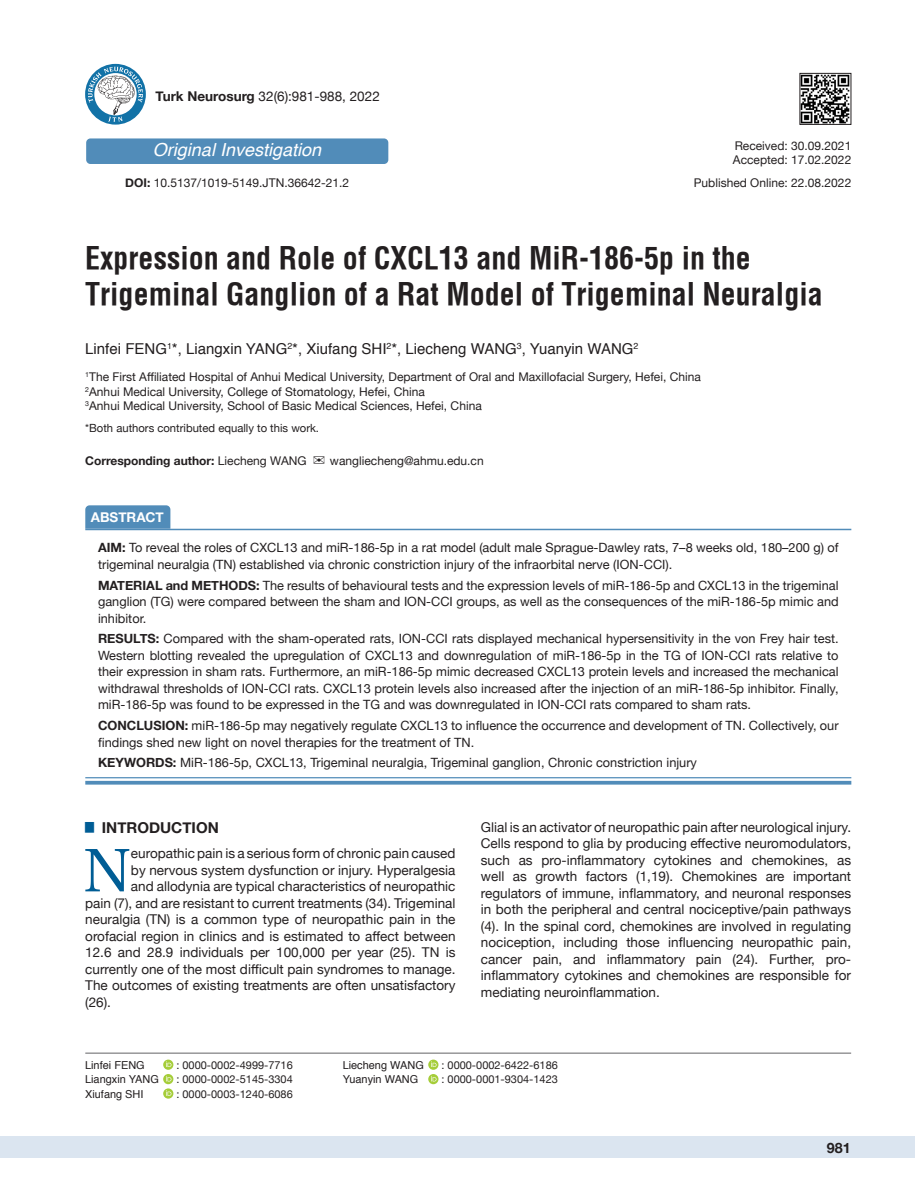
<style>
.page{position:relative;width:915px;height:1191px;background:#fff}
.page>*{position:absolute;margin:0;border:0;box-sizing:border-box;transform-origin:0 0}
.t1{font:61.2px "Utopia";color:#005d95}
.t2{font:700 30px/36px "Helvetica Condens";color:#231f20}
.t3{font:italic 18px "Helvetica";color:#fff}
.t4{font:15px "Helvetica";color:#231f20}
.t5{font:700 15px "Helvetica Neue";color:#231f20}
.t6{font:700 14.25px "Helvetica Neue";color:#231f20}
.t7{font:13.5px/16.5px "Helvetica Neue";color:#231f20;text-align:justify}
.t8{font:700 13.5px "Helvetica Neue";color:#fff}
.t9{font:12.75px/16.5px "Helvetica Neue";color:#231f20}
.t10{font:12px "Helvetica Neue";color:#231f20}
.t11{font:700 12px "Helvetica Neue";color:#231f20}
.t12{font:11.25px "Helvetica Neue";color:#231f20}
.t13{font:10.95px "Helvetica Neue";color:#231f20}
.t14{font:10.95px "Helvetica";color:#231f20}
.s1{font-weight:700}
.s2{font-weight:400}
</style>
<div class="page">
<div style="left:0;top:1136px;width:914px;height:22px;background:#dbe5f0"></div>
<hr style="left:85px;top:1052px;width:765px;height:1px;background:#636366">
<svg style="left:85px;top:505px;width:85px;height:24px;background:#558fba"></svg>
<svg style="left:85px;top:778px;width:766px;height:3px"></svg>
<hr style="left:85px;top:529px;width:766px;height:1px;background:#518cb9">
<hr style="left:85px;top:777px;width:766px;height:1px;background:#518cb9">
<hr style="left:85px;top:781px;width:766px;height:3px;background:#518cb9">
<img style="left:801px;top:75px;width:47px;height:48px">
<div style="left:799px;top:73px;width:51px;height:52px;border:1px solid #231f20"></div>
<svg style="left:163px;top:1059px;width:10px;height:10px"></svg>
<svg style="left:166px;top:1061px;width:5px;height:6px"></svg>
<svg style="left:163px;top:1074px;width:10px;height:10px"></svg>
<svg style="left:166px;top:1075px;width:5px;height:6px"></svg>
<svg style="left:163px;top:1088px;width:10px;height:10px"></svg>
<svg style="left:166px;top:1090px;width:5px;height:5px"></svg>
<svg style="left:428px;top:1059px;width:10px;height:10px"></svg>
<svg style="left:431px;top:1061px;width:5px;height:6px"></svg>
<svg style="left:428px;top:1074px;width:10px;height:10px"></svg>
<svg style="left:431px;top:1075px;width:5px;height:6px"></svg>
<svg style="left:85px;top:64px;width:61px;height:61px"></svg>
<svg style="left:88px;top:67px;width:55px;height:55px"></svg>
<div style="left:86px;top:138px;width:302px;height:26px;background:#518cb9;border-radius:4px"></div>
<p class="t7" style="left:156px;top:89px;width:225px"><span class="s1">Turk Neurosurg</span> 32(6):981-988, 2022</p>
<p class="t3" style="left:153px;top:136px;width:170px">Original Investigation</p>
<p class="t10" style="left:125px;top:174px;width:225px"><span class="s1">DOI:</span> 10.5137/1019-5149.JTN.36642-21.2</p>
<p class="t10" style="left:734px;top:137px;width:118px">Received: 30.09.2021</p>
<p class="t10" style="left:732px;top:151px;width:120px">Accepted: 17.02.2022</p>
<p class="t10" style="left:693px;top:174px;width:159px">Published Online: 22.08.2022</p>
<p class="t2" style="left:85px;top:240px;width:738px">Expression and Role of CXCL13 and MiR-186-5p in the<br>Trigeminal Ganglion of a Rat Model of Trigeminal Neuralgia</p>
<p class="t4" style="left:85px;top:337px;width:554px">Linfei FENG<sup>1</sup>*, Liangxin YANG<sup>2</sup>*, Xiufang SHI<sup>2</sup>*, Liecheng WANG<sup>3</sup>, Yuanyin WANG<sup>2</sup></p>
<p class="t10" style="left:85px;top:368px;width:616px"><sup>1</sup>The First Affiliated Hospital of Anhui Medical University, Department of Oral and Maxillofacial Surgery, Hefei, China</p>
<p class="t10" style="left:85px;top:383px;width:341px"><sup>2</sup>Anhui Medical University, College of Stomatology, Hefei, China</p>
<p class="t10" style="left:85px;top:397px;width:398px"><sup>3</sup>Anhui Medical University, School of Basic Medical Sciences, Hefei, China</p>
<p class="t12" style="left:85px;top:420px;width:235px">*Both authors contributed equally to this work.</p>
<p class="t11" style="left:85px;top:451px;width:223px">Corresponding author: <span class="s2">Liecheng WANG</span></p>
<p class="t10" style="left:330px;top:452px;width:155px">wangliecheng@ahmu.edu.cn</p>
<p class="t8" style="left:91px;top:507px;width:75px">ABSTRACT</p>
<p class="t9" style="left:98px;top:540px;width:741px"><span class="s1">AIM:</span> To reveal the roles of CXCL13 and miR-186-5p in a rat model (adult male Sprague-Dawley rats, 7–8 weeks old, 180–200 g) of trigeminal neuralgia (TN) established via chronic constriction injury of the infraorbital nerve (ION-CCI).</p>
<p class="t9" style="left:98px;top:577px;width:741px;text-align:justify"><span class="s1">MATERIAL and METHODS:</span> The results of behavioural tests and the expression levels of miR-186-5p and CXCL13 in the trigeminal ganglion (TG) were compared between the sham and ION-CCI groups, as well as the consequences of the miR-186-5p mimic and inhibitor.</p>
<p class="t9" style="left:98px;top:631px;width:741px;text-align:justify"><span class="s1">RESULTS:</span> Compared with the sham-operated rats, ION-CCI rats displayed mechanical hypersensitivity in the von Frey hair test.<br>Western blotting revealed the upregulation of CXCL13 and downregulation of miR-186-5p in the TG of ION-CCI rats relative to their expression in sham rats. Furthermore, an miR-186-5p mimic decreased CXCL13 protein levels and increased the mechanical withdrawal thresholds of ION-CCI rats. CXCL13 protein levels also increased after the injection of an miR-186-5p inhibitor. Finally, miR-186-5p was found to be expressed in the TG and was downregulated in ION-CCI rats compared to sham rats.</p>
<p class="t9" style="left:98px;top:718px;width:741px"><span class="s1">CONCLUSION:</span> miR-186-5p may negatively regulate CXCL13 to influence the occurrence and development of TN. Collectively, our findings shed new light on novel therapies for the treatment of TN.</p>
<p class="t9" style="left:98px;top:755px;width:600px"><span class="s1">KEYWORDS:</span> MiR-186-5p, CXCL13, Trigeminal neuralgia, Trigeminal ganglion, Chronic constriction injury</p>
<p class="t5" style="left:85px;top:816px;width:135px"><sup>█</sup> INTRODUCTION</p>
<p class="t1" style="left:83px;top:835px;width:49px">N</p>
<p class="t7" style="left:131px;top:846px;width:326px">europathic pain is a serious form of chronic pain caused</p>
<p class="t7" style="left:131px;top:862px;width:326px">by nervous system dysfunction or injury. Hyperalgesia</p>
<p class="t7" style="left:131px;top:879px;width:326px">and allodynia are typical characteristics of neuropathic</p>
<p class="t7" style="left:85px;top:895px;width:371px">pain (7), and are resistant to current treatments (34). Trigeminal</p>
<p class="t7" style="left:85px;top:912px;width:371px">neuralgia (TN) is a common type of neuropathic pain in the</p>
<p class="t7" style="left:85px;top:928px;width:371px">orofacial region in clinics and is estimated to affect between</p>
<p class="t7" style="left:85px;top:945px;width:371px">12.6 and 28.9 individuals per 100,000 per year (25). TN is</p>
<p class="t7" style="left:85px;top:961px;width:371px">currently one of the most difficult pain syndromes to manage.</p>
<p class="t7" style="left:85px;top:978px;width:371px">The outcomes of existing treatments are often unsatisfactory</p>
<p class="t7" style="left:85px;top:994px;width:27px">(26).</p>
<p class="t7" style="left:480px;top:819px;width:371px">Glial is an activator of neuropathic pain after neurological injury.<br>Cells respond to glia by producing effective neuromodulators, such as pro-inflammatory cytokines and chemokines, as well as growth factors (1,19). Chemokines are important regulators of immune, inflammatory, and neuronal responses in both the peripheral and central nociceptive/pain pathways (4). In the spinal cord, chemokines are involved in regulating nociception, including those influencing neuropathic pain, cancer pain, and inflammatory pain (24). Further, pro&shy;inflammatory cytokines and chemokines are responsible for mediating neuroinflammation.</p>
<p class="t14" style="left:85px;top:1056px;width:61px">Linfei FENG</p>
<p class="t13" style="left:176px;top:1057px;width:118px">: 0000-0002-4999-7716</p>
<p class="t14" style="left:85px;top:1071px;width:75px">Liangxin YANG</p>
<p class="t13" style="left:176px;top:1071px;width:118px">: 0000-0002-5145-3304</p>
<p class="t14" style="left:85px;top:1085px;width:60px">Xiufang SHI</p>
<p class="t13" style="left:176px;top:1086px;width:118px">: 0000-0003-1240-6086</p>
<p class="t14" style="left:342px;top:1056px;width:83px">Liecheng WANG</p>
<p class="t13" style="left:441px;top:1057px;width:118px">: 0000-0002-6422-6186</p>
<p class="t14" style="left:342px;top:1071px;width:77px">Yuanyin WANG</p>
<p class="t13" style="left:441px;top:1071px;width:118px">: 0000-0001-9304-1423</p>
<p class="t6" style="left:826px;top:1137px;width:25px">981</p>
</div>
